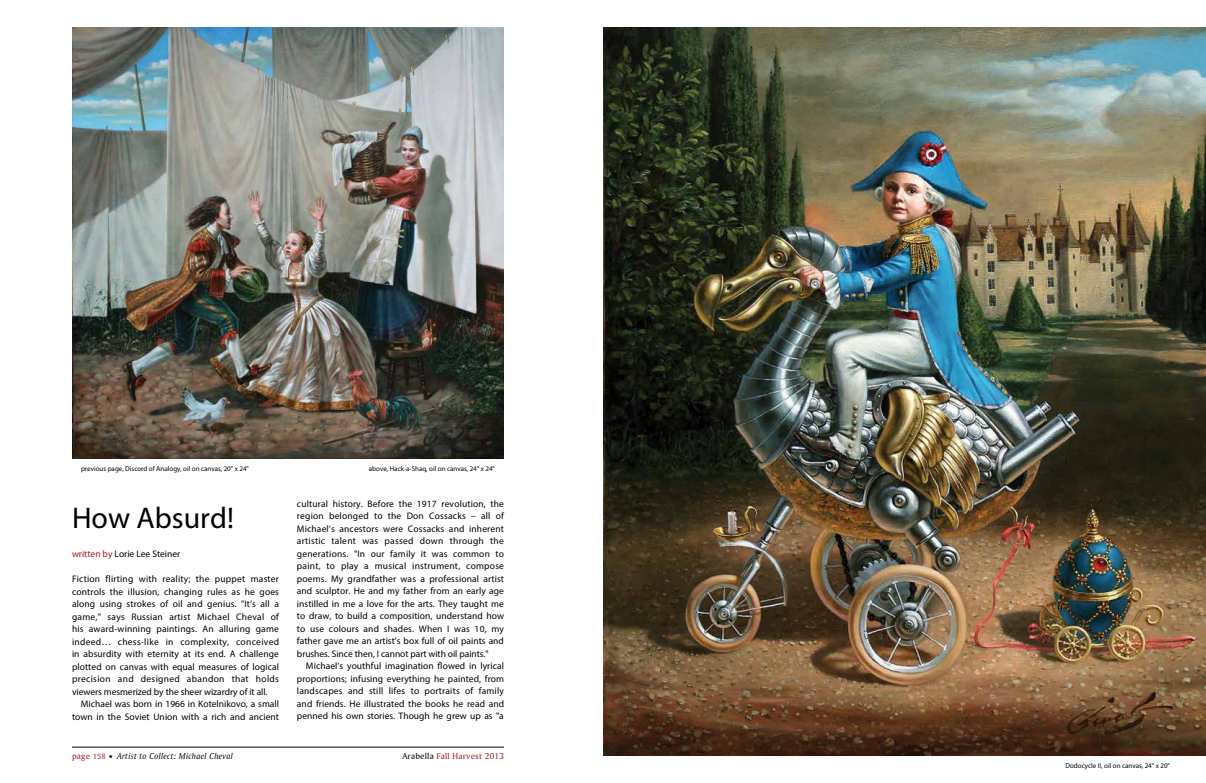
<style>
.page{position:relative;width:1206px;height:783px;background:#fff}
.page>*{position:absolute;margin:0;border:0;box-sizing:border-box;transform-origin:0 0}
.t1{font:30px "Myriad Pro";color:#000}
.t2{font:9.5px/12.5px "Myriad Pro";color:#000;text-align:justify}
.t3{font:9px "Amerigo BT Italic A";letter-spacing:.025em;color:#000}
.t4{font:9px "Amerigo BT Roman A";letter-spacing:.025em;color:#9e1c22}
.t5{font:7px "Myriad Pro";color:#000}
.s1{color:#9e1c22}
.s2{font-family:"Amerigo BT Roman A";color:#9e1c22}
.s3{font-family:"Amerigo BT Roman A";font-size:8px;color:#9e1c22}
.s4{font-family:"Amerigo BT Roman A"}
.s5{color:#000}
</style>
<div class="page">
<hr style="left:72px;top:747px;width:432px;height:1px;background:#000">
<img style="left:72px;top:27px;width:432px;height:432px">
<img style="left:603px;top:27px;width:603px;height:729px">
<p class="t5" style="left:81px;top:464px;width:169px">previous page, Discord of Analogy, oil on canvas, 20" x 24"</p>
<p class="t5" style="left:369px;top:464px;width:128px">above, Hack-a-Shaq, oil on canvas, 24" x 24"</p>
<h1 class="t1" style="left:72px;top:499px;width:163px">How Absurd!</h1>
<p class="t2" style="left:72px;top:548px;width:110px"><span class="s1">written by</span> Lorie Lee Steiner</p>
<p class="t2" style="left:72px;top:573px;width:209px">Fiction flirting with reality; the puppet master controls the illusion, changing rules as he goes along using strokes of oil and genius. "It’s all a game," says Russian artist Michael Cheval of his award-winning paintings. An alluring game indeed… chess-like in complexity, conceived in absurdity with eternity at its end. A challenge plotted on canvas with equal measures of logical precision and designed abandon that holds viewers mesmerized by the sheer wizardry of it all.</p>
<p class="t2" style="left:72px;top:698px;width:209px;text-align:right">Michael was born in 1966 in Kotelnikovo, a small town in the Soviet Union with a rich and ancient</p>
<p class="t2" style="left:297px;top:497px;width:209px">cultural history. Before the 1917 revolution, the region belonged to the Don Cossacks – all of Michael’s ancestors were Cossacks and inherent artistic talent was passed down through the generations. "In our family it was common to paint, to play a musical instrument, compose poems. My grandfather was a professional artist and sculptor. He and my father from an early age instilled in me a love for the arts. They taught me to draw, to build a composition, understand how to use colours and shades. When I was 10, my father gave me an artist’s box full of oil paints and brushes. Since then, I cannot part with oil paints."</p>
<p class="t2" style="left:297px;top:660px;width:209px;text-indent:9px">Michael’s youthful imagination flowed in lyrical proportions; infusing everything he painted, from landscapes and still lifes to portraits of family and friends. He illustrated the books he read and penned his own stories. Though he grew up as "a</p>
<p class="t3" style="left:72px;top:751px;width:162px"><span class="s2">page</span> <span class="s3">158</span> <span class="s4">•</span> Artist to Collect: Michael Cheval</p>
<p class="t4" style="left:402px;top:751px;width:103px"><span class="s5">Arabella</span> Fall Harvest 2013</p>
<p class="t5" style="left:1065px;top:761px;width:106px">Dodocycle II, oil on canvas, 24" x 20"</p>
</div>
